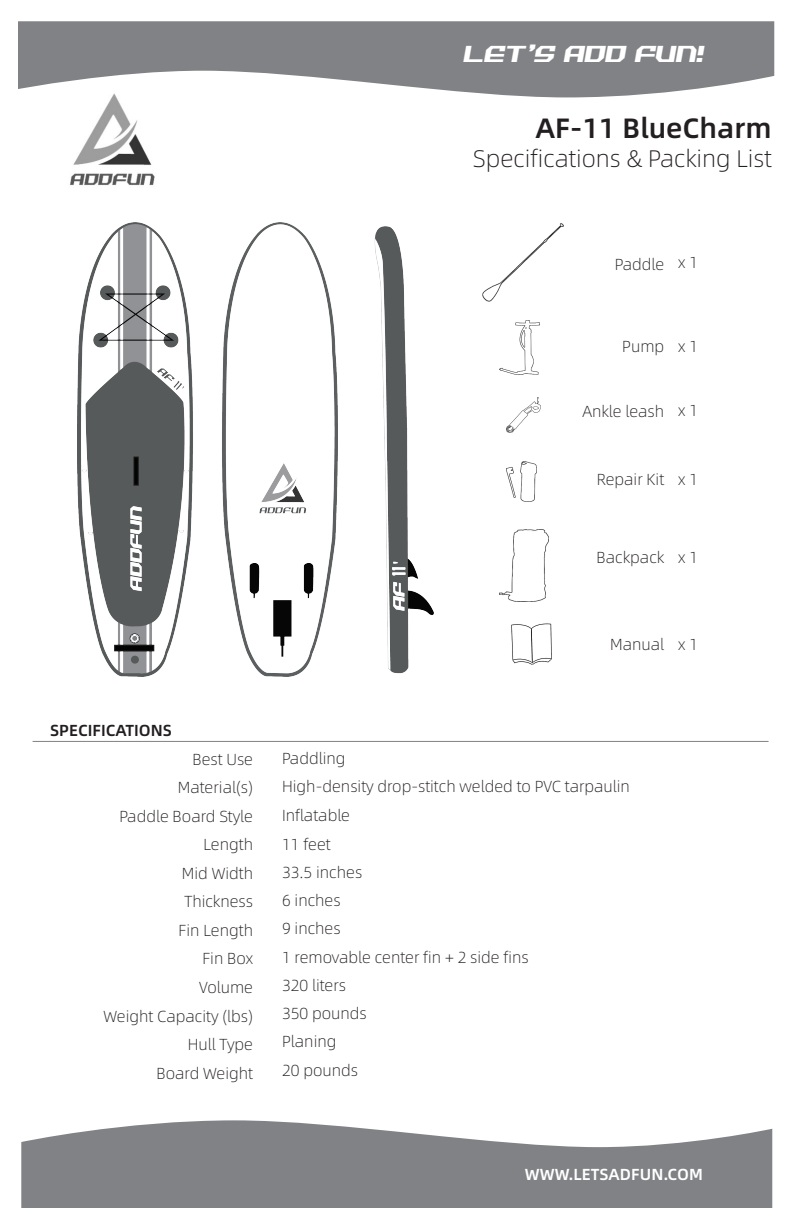
<style>
.page{position:relative;width:794px;height:1224px;background:#fff}
.page>*{position:absolute;margin:0;border:0;box-sizing:border-box;transform-origin:0 0}
.t1{font:28px "Alibaba Pu Hui Ti M";color:#231f20}
.t2{font:28px "Reality Hyper";color:#fff}
.t3{font:24px "Alibaba Pu Hui Ti L";color:#231f20}
.t4{font:16px/28.4px "Alibaba Pu Hui Ti L";color:#231f20}
.t5{font:16px "Alibaba Pu Hui Ti M";color:#fff}
.t6{font:16px "Alibaba Pu Hui Ti M";color:#231f20}
</style>
<div class="page">
<svg style="left:18px;top:21px;width:756px;height:76px;fill:#808285"></svg>
<svg style="left:21px;top:1120px;width:751px;height:88px;fill:#808285"></svg>
<img style="left:61px;top:92px;width:104px;height:93px">
<img style="left:77px;top:222px;width:356px;height:454px">
<hr style="left:33px;top:741px;width:735px;height:1px;background:#808285">
<img style="left:499px;top:321px;width:40px;height:54px">
<img style="left:499px;top:529px;width:49px;height:72px">
<img style="left:506px;top:461px;width:30px;height:41px">
<img style="left:506px;top:398px;width:34px;height:35px">
<img style="left:482px;top:224px;width:81px;height:77px">
<img style="left:511px;top:623px;width:41px;height:42px">
<h1 class="t2" style="left:463px;top:41px;width:242px">LET’S ADD FUN!</h1>
<h1 class="t1" style="left:535px;top:106px;width:238px">AF-11 BlueCharm</h1>
<h2 class="t3" style="left:473px;top:140px;width:300px">Specifications &amp; Packing List</h2>
<p class="t4" style="left:615px;top:249px;width:51px">Paddle</p>
<p class="t4" style="left:678px;top:247px;width:21px">x 1</p>
<p class="t4" style="left:622px;top:332px;width:44px">Pump</p>
<p class="t4" style="left:678px;top:331px;width:21px">x 1</p>
<p class="t4" style="left:582px;top:396px;width:83px">Ankle leash</p>
<p class="t4" style="left:678px;top:396px;width:21px">x 1</p>
<p class="t4" style="left:597px;top:464px;width:69px">Repair Kit</p>
<p class="t4" style="left:678px;top:464px;width:21px">x 1</p>
<p class="t4" style="left:596px;top:542px;width:69px">Backpack</p>
<p class="t4" style="left:678px;top:543px;width:21px">x 1</p>
<p class="t4" style="left:610px;top:629px;width:55px">Manual</p>
<p class="t4" style="left:678px;top:629px;width:21px">x 1</p>
<p class="t6" style="left:50px;top:718px;width:123px">SPECIFICATIONS</p>
<p class="t4" style="left:192px;top:744px;width:62px">Best Use</p>
<p class="t4" style="left:282px;top:743px;width:349px">Paddling<br>High-density drop-stitch welded to PVC tarpaulin<br>Inflatable<br>11 feet<br>33.5 inches<br>6 inches<br>9 inches<br>1 removable center fin + 2 side fins<br>320 liters<br>350 pounds<br>Planing<br>20 pounds</p>
<p class="t4" style="left:178px;top:772px;width:77px">Material(s)</p>
<p class="t4" style="left:103px;top:801px;width:151px;text-align:right">Paddle Board Style<br>Length<br>Mid Width<br>Thickness<br>Fin Length<br>Fin Box<br>Volume<br>Weight Capacity (lbs)<br>Hull Type<br>Board Weight</p>
<p class="t5" style="left:525px;top:1162px;width:180px">WWW.LETSADFUN.COM</p>
</div>
